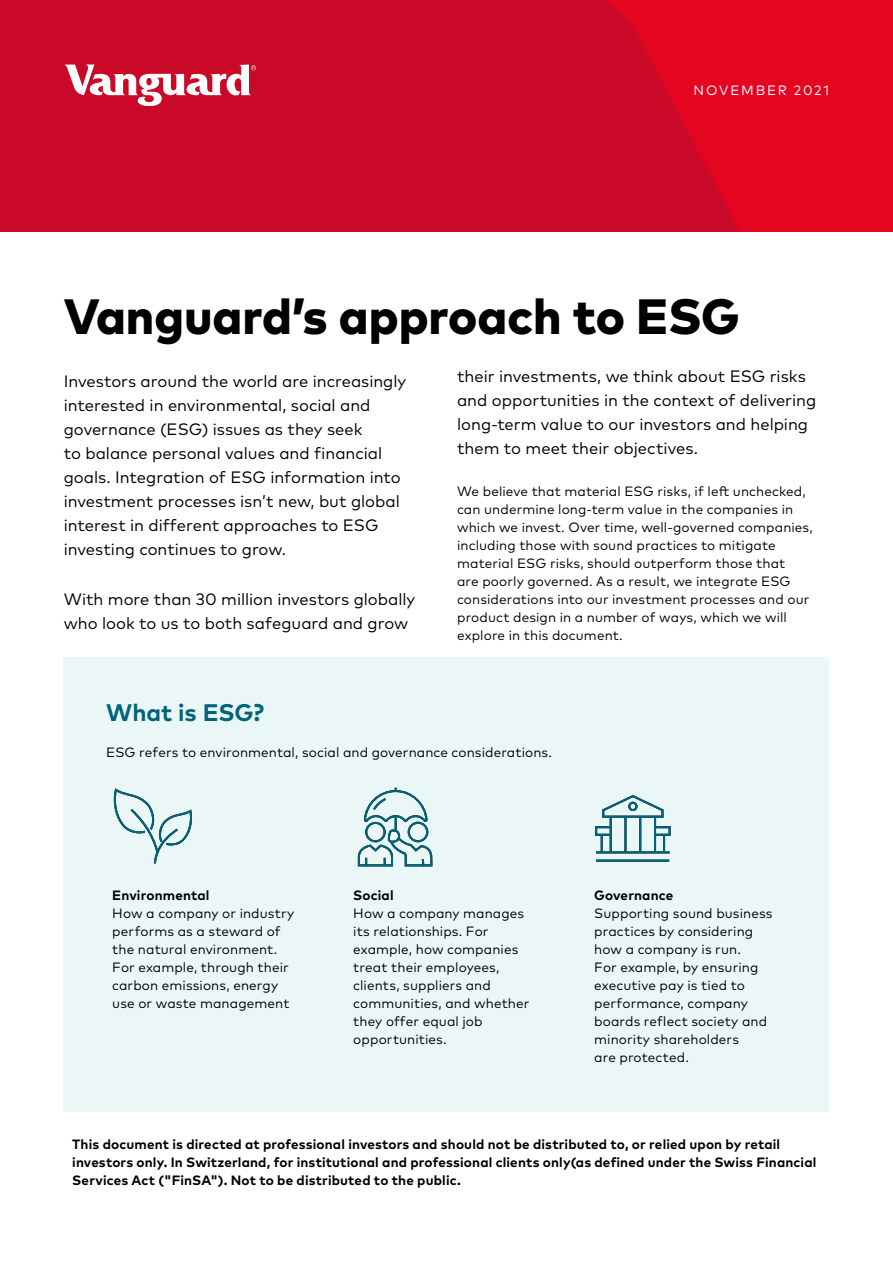
<style>
.page{position:relative;width:893px;height:1263px;background:#fff}
.page>*{position:absolute;margin:0;border:0;box-sizing:border-box;transform-origin:0 0}
.t1{font:800 49.5px "Mark Pro";color:#000}
.t2{font:700 24px "Mark Pro";letter-spacing:-.005em;color:#006579}
.t3{font:16.5px/24px "Mark Pro";color:#000}
.t4{font:13.5px/18px "Mark Pro";letter-spacing:.01em;color:#000}
.t5{font:700 13.5px/18px "Mark Pro";letter-spacing:.01em;color:#000}
.t6{font:13.5px "Mark Pro";letter-spacing:.135em;color:#fff}
</style>
<div class="page">
<div style="left:0;top:0;width:893px;height:231px;background:#ca0928"></div>
<svg style="left:606px;top:0;width:287px;height:231px;fill:#e40521"></svg>
<svg style="left:65px;top:65px;width:191px;height:41px"></svg>
<div style="left:64px;top:658px;width:765px;height:454px;background:#ebf6f6"></div>
<svg style="left:113px;top:788px;width:79px;height:76px"></svg>
<svg style="left:357px;top:788px;width:76px;height:79px"></svg>
<hr style="left:610px;top:817px;width:2px;height:36px;background:#006579">
<hr style="left:624px;top:817px;width:2px;height:36px;background:#006579">
<hr style="left:639px;top:817px;width:2px;height:36px;background:#006579">
<hr style="left:654px;top:817px;width:2px;height:36px;background:#006579">
<hr style="left:596px;top:860px;width:73px;height:2px;background:#006579">
<svg style="left:602px;top:795px;width:62px;height:24px"></svg>
<hr style="left:596px;top:851px;width:74px;height:2px;background:#006579">
<svg style="left:601px;top:836px;width:2px;height:16px"></svg>
<div style="left:595px;top:826px;width:16px;height:10px;border:2px solid #006579"></div>
<svg style="left:663px;top:836px;width:2px;height:15px"></svg>
<div style="left:654px;top:826px;width:17px;height:10px;border:2px solid #006579"></div>
<div style="left:628px;top:802px;width:9px;height:9px;border:2px solid #006579;border-radius:50%"></div>
<p class="t6" style="left:694px;top:81px;width:137px">NOVEMBER 2021</p>
<h1 class="t1" style="left:64px;top:278px;width:678px">Vanguard’s approach to ESG</h1>
<p class="t3" style="left:64px;top:368px;width:344px">Investors around the world are increasingly interested in environmental, social and governance (ESG) issues as they seek<br>to balance personal values and financial goals. Integration of ESG information into investment processes isn’t new, but global interest in different approaches to ESG investing continues to grow.</p>
<p class="t3" style="left:64px;top:586px;width:353px">With more than 30 million investors globally who look to us to both safeguard and grow</p>
<p class="t3" style="left:457px;top:363px;width:361px">their investments, we think about ESG risks and opportunities in the context of delivering long-term value to our investors and helping them to meet their objectives.</p>
<p class="t4" style="left:457px;top:481px;width:357px">We believe that material ESG risks, if left unchecked, can undermine long-term value in the companies in which we invest. Over time, well-governed companies, including those with sound practices to mitigate material ESG risks, should outperform those that<br>are poorly governed. As a result, we integrate ESG considerations into our investment processes and our product design in a number of ways, which we will explore in this document.</p>
<h2 class="t2" style="left:106px;top:694px;width:159px">What is ESG?</h2>
<p class="t4" style="left:106px;top:742px;width:447px">ESG refers to environmental, social and governance considerations.</p>
<p class="t5" style="left:112px;top:885px;width:99px">Environmental</p>
<p class="t4" style="left:112px;top:903px;width:184px">How a company or industry performs as a steward of the natural environment.<br>For example, through their carbon emissions, energy use or waste management</p>
<p class="t5" style="left:353px;top:885px;width:42px">Social</p>
<p class="t4" style="left:353px;top:903px;width:178px">How a company manages its relationships. For example, how companies treat their employees, clients, suppliers and communities, and whether they offer equal job opportunities.</p>
<p class="t5" style="left:594px;top:885px;width:81px">Governance</p>
<p class="t4" style="left:594px;top:903px;width:180px">Supporting sound business practices by considering how a company is run.<br>For example, by ensuring executive pay is tied to performance, company boards reflect society and minority shareholders<br>are protected.</p>
<p class="t5" style="left:72px;top:1134px;width:746px">This document is directed at professional investors and should not be distributed to, or relied upon by retail investors only. In Switzerland, for institutional and professional clients only(as defined under the Swiss Financial<br>Services Act ("FinSA"). Not to be distributed to the public.</p>
</div>
